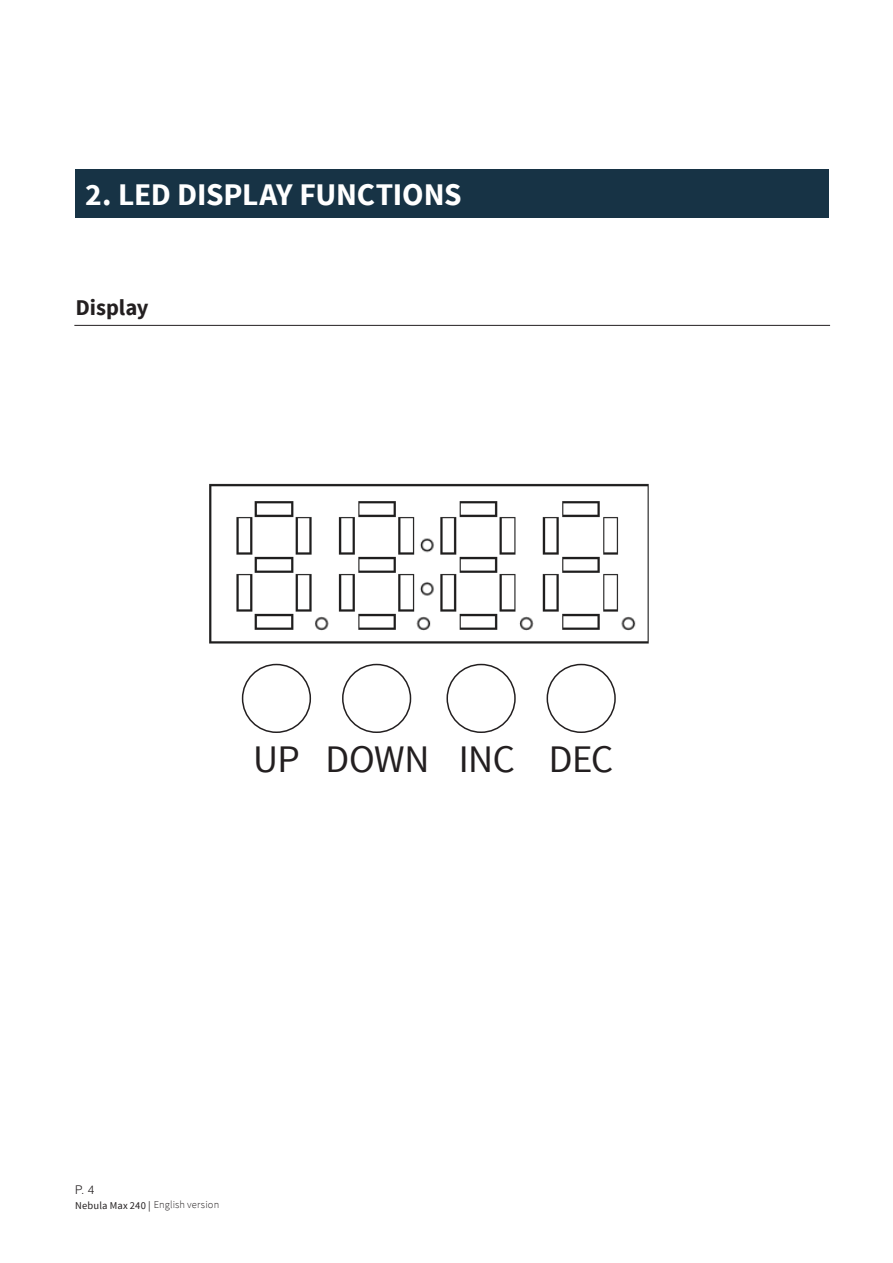
<style>
.page{position:relative;width:893px;height:1263px;background:#fff}
.page>*{position:absolute;margin:0;border:0;box-sizing:border-box;transform-origin:0 0}
.texto{font:39px "Source Sans Pro";letter-spacing:-.01em;color:#231f20}
.titulo{font:700 31.5px "Source Sans Pro";letter-spacing:-.005em;color:#fff}
.subtitulo{font:700 22.5px "Source Sans Pro";letter-spacing:-.005em;color:#231f20}
.t1{font:300 12px "Helvetica LT Std";color:#231f20}
.texto_resaltado{font:300 10.5px "Source Sans Pro";letter-spacing:.015em;color:#231f20}
.s1{font-weight:400}
</style>
<div class="page">
<img style="left:209px;top:483px;width:440px;height:161px">
<div style="left:76px;top:169px;width:753px;height:49px;background:#173345"></div>
<hr style="left:74px;top:325px;width:756px;height:1px;background:#231f20">
<div style="left:242px;top:664px;width:69px;height:69px;border:2px solid #231f20;border-radius:50%"></div>
<div style="left:342px;top:664px;width:69px;height:69px;border:2px solid #231f20;border-radius:50%"></div>
<div style="left:446px;top:664px;width:70px;height:69px;border:2px solid #231f20;border-radius:50%"></div>
<div style="left:547px;top:664px;width:69px;height:69px;border:2px solid #231f20;border-radius:50%"></div>
<p class="titulo" style="left:85px;top:174px;width:378px">2. LED DISPLAY FUNCTIONS</p>
<p class="subtitulo" style="left:76px;top:293px;width:74px">Display</p>
<p class="texto" style="left:253px;top:735px;width:48px">UP</p>
<p class="texto" style="left:325px;top:735px;width:105px">DOWN</p>
<p class="texto" style="left:459px;top:735px;width:58px">INC</p>
<p class="texto" style="left:549px;top:735px;width:66px">DEC</p>
<p class="t1" style="left:75px;top:1182px;width:21px">P. 4</p>
<p class="texto_resaltado" style="left:75px;top:1198px;width:146px"><span class="s1">Nebula Max 240 |</span> English version</p>
</div>
